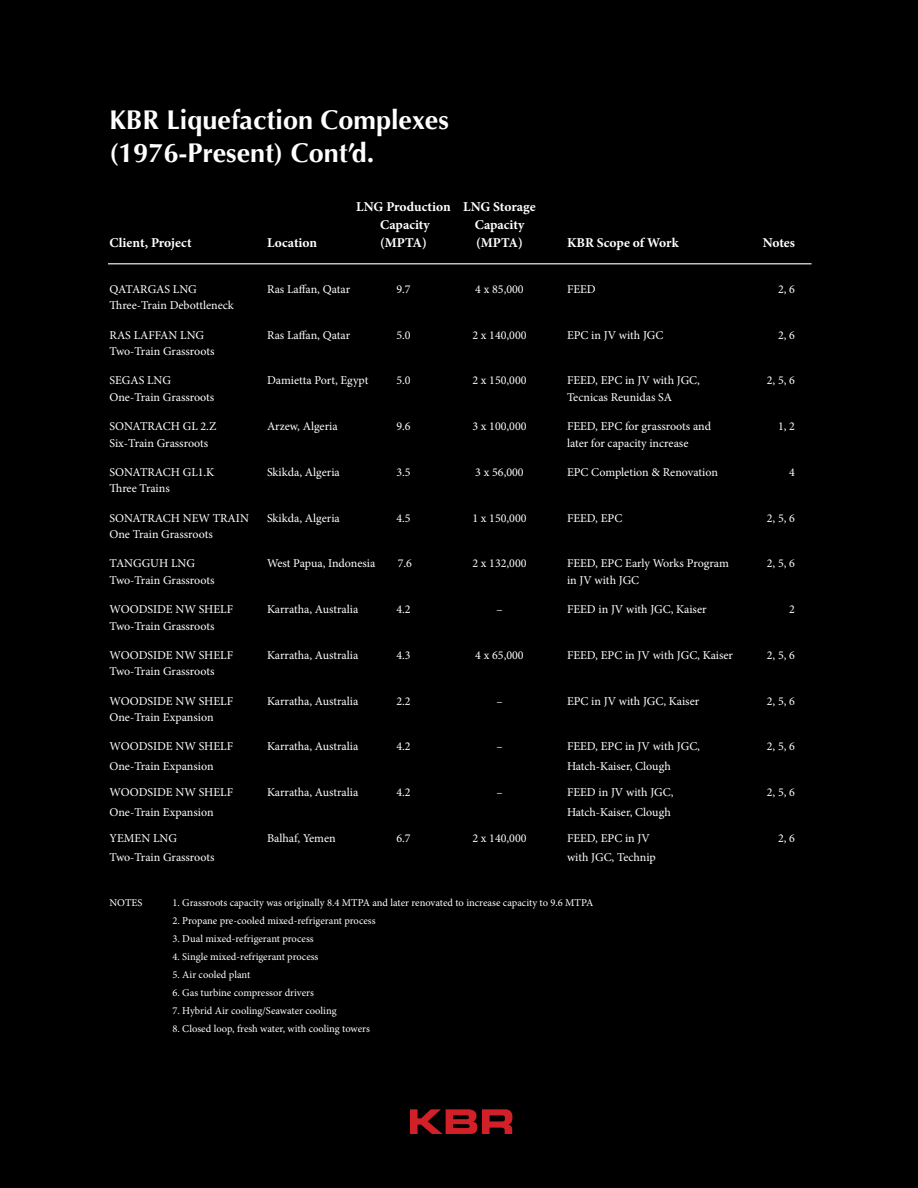
<style>
.page{position:relative;width:918px;height:1188px;background:#000}
.page>*{position:absolute;margin:0;border:0;box-sizing:border-box;transform-origin:0 0}
.t1{font:700 27px/32.4px "Optima LT";color:#fff}
.t2{font:700 13.5px/18px "Minion Pro";color:#fff}
.t3{font:12px "Minion Pro";color:#fff}
.t4{font:10.5px "Minion Pro";color:#fff}
</style>
<div class="page">
<svg style="left:410px;top:1109px;width:102px;height:25px"></svg>
<hr style="left:108px;top:263px;width:704px;height:1px;background:#fff">
<h1 class="t1" style="left:110px;top:104px;width:341px">KBR Liquefaction Complexes (1976-Present) Cont’d.</h1>
<p class="t2" style="left:380px;top:198px;width:157px;text-indent:-24px">LNG Production LNG Storage<br>Capacity</p>
<p class="t2" style="left:475px;top:216px;width:51px">Capacity</p>
<p class="t2" style="left:110px;top:234px;width:84px">Client, Project</p>
<p class="t2" style="left:267px;top:234px;width:52px">Location</p>
<p class="t2" style="left:380px;top:234px;width:48px">(MPTA)</p>
<p class="t2" style="left:476px;top:234px;width:48px">(MPTA)</p>
<p class="t2" style="left:567px;top:234px;width:113px">KBR Scope of Work</p>
<p class="t2" style="left:763px;top:234px;width:34px">Notes</p>
<p class="t3" style="left:110px;top:281px;width:89px">QATARGAS LNG</p>
<p class="t3" style="left:267px;top:281px;width:85px">Ras Laffan, Qatar</p>
<p class="t3" style="left:396px;top:281px;width:16px">9.7</p>
<p class="t3" style="left:475px;top:281px;width:50px">4 x 85,000</p>
<p class="t3" style="left:567px;top:281px;width:30px">FEED</p>
<p class="t3" style="left:778px;top:281px;width:18px">2, 6</p>
<p class="t3" style="left:110px;top:297px;width:126px">Three-Train Debottleneck</p>
<p class="t3" style="left:110px;top:327px;width:96px">RAS LAFFAN LNG</p>
<p class="t3" style="left:267px;top:327px;width:85px">Ras Laffan, Qatar</p>
<p class="t3" style="left:396px;top:327px;width:16px">5.0</p>
<p class="t3" style="left:472px;top:327px;width:56px">2 x 140,000</p>
<p class="t3" style="left:567px;top:327px;width:98px">EPC in JV with JGC</p>
<p class="t3" style="left:778px;top:327px;width:18px">2, 6</p>
<p class="t3" style="left:110px;top:343px;width:107px">Two-Train Grassroots</p>
<p class="t3" style="left:110px;top:372px;width:63px">SEGAS LNG</p>
<p class="t3" style="left:267px;top:372px;width:103px">Damietta Port, Egypt</p>
<p class="t3" style="left:396px;top:372px;width:16px">5.0</p>
<p class="t3" style="left:472px;top:372px;width:56px">2 x 150,000</p>
<p class="t3" style="left:567px;top:372px;width:135px">FEED, EPC in JV with JGC,</p>
<p class="t3" style="left:767px;top:372px;width:30px">2, 5, 6</p>
<p class="t3" style="left:110px;top:389px;width:106px">One-Train Grassroots</p>
<p class="t3" style="left:567px;top:389px;width:107px">Tecnicas Reunidas SA</p>
<p class="t3" style="left:110px;top:418px;width:108px">SONATRACH GL 2.Z</p>
<p class="t3" style="left:267px;top:418px;width:72px">Arzew, Algeria</p>
<p class="t3" style="left:396px;top:418px;width:16px">9.6</p>
<p class="t3" style="left:472px;top:418px;width:56px">3 x 100,000</p>
<p class="t3" style="left:567px;top:418px;width:146px">FEED, EPC for grassroots and</p>
<p class="t3" style="left:778px;top:418px;width:18px">1, 2</p>
<p class="t3" style="left:110px;top:435px;width:100px">Six-Train Grassroots</p>
<p class="t3" style="left:567px;top:435px;width:123px">later for capacity increase</p>
<p class="t3" style="left:110px;top:464px;width:106px">SONATRACH GL1.K</p>
<p class="t3" style="left:267px;top:464px;width:74px">Skikda, Algeria</p>
<p class="t3" style="left:396px;top:464px;width:16px">3.5</p>
<p class="t3" style="left:475px;top:464px;width:50px">3 x 56,000</p>
<p class="t3" style="left:567px;top:464px;width:152px">EPC Completion &amp; Renovation</p>
<p class="t3" style="left:789px;top:464px;width:7px">4</p>
<p class="t3" style="left:110px;top:480px;width:62px">Three Trains</p>
<p class="t3" style="left:110px;top:510px;width:141px">SONATRACH NEW TRAIN</p>
<p class="t3" style="left:267px;top:510px;width:74px">Skikda, Algeria</p>
<p class="t3" style="left:396px;top:510px;width:16px">4.5</p>
<p class="t3" style="left:472px;top:510px;width:56px">1 x 150,000</p>
<p class="t3" style="left:567px;top:510px;width:57px">FEED, EPC</p>
<p class="t3" style="left:767px;top:510px;width:30px">2, 5, 6</p>
<p class="t3" style="left:110px;top:526px;width:105px">One Train Grassroots</p>
<p class="t3" style="left:110px;top:555px;width:87px">TANGGUH LNG</p>
<p class="t3" style="left:267px;top:555px;width:110px">West Papua, Indonesia</p>
<p class="t3" style="left:398px;top:555px;width:16px">7.6</p>
<p class="t3" style="left:472px;top:555px;width:56px">2 x 132,000</p>
<p class="t3" style="left:567px;top:555px;width:163px">FEED, EPC Early Works Program</p>
<p class="t3" style="left:767px;top:555px;width:30px">2, 5, 6</p>
<p class="t3" style="left:110px;top:572px;width:107px">Two-Train Grassroots</p>
<p class="t3" style="left:567px;top:572px;width:74px">in JV with JGC</p>
<p class="t3" style="left:110px;top:601px;width:125px">WOODSIDE NW SHELF</p>
<p class="t3" style="left:267px;top:601px;width:93px">Karratha, Australia</p>
<p class="t3" style="left:396px;top:601px;width:16px">4.2</p>
<p class="t3" style="left:496px;top:601px;width:8px">–</p>
<p class="t3" style="left:567px;top:601px;width:141px">FEED in JV with JGC, Kaiser</p>
<p class="t3" style="left:789px;top:601px;width:7px">2</p>
<p class="t3" style="left:110px;top:618px;width:107px">Two-Train Grassroots</p>
<p class="t3" style="left:110px;top:647px;width:125px">WOODSIDE NW SHELF</p>
<p class="t3" style="left:267px;top:647px;width:93px">Karratha, Australia</p>
<p class="t3" style="left:396px;top:647px;width:16px">4.3</p>
<p class="t3" style="left:475px;top:647px;width:50px">4 x 65,000</p>
<p class="t3" style="left:567px;top:647px;width:168px">FEED, EPC in JV with JGC, Kaiser</p>
<p class="t3" style="left:767px;top:647px;width:30px">2, 5, 6</p>
<p class="t3" style="left:110px;top:664px;width:107px">Two-Train Grassroots</p>
<p class="t3" style="left:110px;top:693px;width:125px">WOODSIDE NW SHELF</p>
<p class="t3" style="left:267px;top:693px;width:93px">Karratha, Australia</p>
<p class="t3" style="left:396px;top:693px;width:16px">2.2</p>
<p class="t3" style="left:496px;top:693px;width:8px">–</p>
<p class="t3" style="left:567px;top:693px;width:134px">EPC in JV with JGC, Kaiser</p>
<p class="t3" style="left:767px;top:693px;width:30px">2, 5, 6</p>
<p class="t3" style="left:110px;top:709px;width:106px">One-Train Expansion</p>
<p class="t3" style="left:110px;top:739px;width:125px">WOODSIDE NW SHELF</p>
<p class="t3" style="left:267px;top:739px;width:93px">Karratha, Australia</p>
<p class="t3" style="left:396px;top:739px;width:16px">4.2</p>
<p class="t3" style="left:496px;top:739px;width:8px">–</p>
<p class="t3" style="left:567px;top:739px;width:135px">FEED, EPC in JV with JGC,</p>
<p class="t3" style="left:767px;top:739px;width:30px">2, 5, 6</p>
<p class="t3" style="left:110px;top:758px;width:106px">One-Train Expansion</p>
<p class="t3" style="left:567px;top:758px;width:105px">Hatch-Kaiser, Clough</p>
<p class="t3" style="left:110px;top:784px;width:125px">WOODSIDE NW SHELF</p>
<p class="t3" style="left:267px;top:784px;width:93px">Karratha, Australia</p>
<p class="t3" style="left:396px;top:784px;width:16px">4.2</p>
<p class="t3" style="left:496px;top:784px;width:8px">–</p>
<p class="t3" style="left:567px;top:784px;width:108px">FEED in JV with JGC,</p>
<p class="t3" style="left:767px;top:784px;width:30px">2, 5, 6</p>
<p class="t3" style="left:110px;top:804px;width:106px">One-Train Expansion</p>
<p class="t3" style="left:567px;top:804px;width:105px">Hatch-Kaiser, Clough</p>
<p class="t3" style="left:110px;top:830px;width:69px">YEMEN LNG</p>
<p class="t3" style="left:267px;top:830px;width:70px">Balhaf, Yemen</p>
<p class="t3" style="left:396px;top:830px;width:16px">6.7</p>
<p class="t3" style="left:472px;top:830px;width:56px">2 x 140,000</p>
<p class="t3" style="left:567px;top:830px;width:84px">FEED, EPC in JV</p>
<p class="t3" style="left:778px;top:830px;width:18px">2, 6</p>
<p class="t3" style="left:110px;top:850px;width:107px">Two-Train Grassroots</p>
<p class="t3" style="left:567px;top:850px;width:90px">with JGC, Technip</p>
<p class="t4" style="left:110px;top:895px;width:34px">NOTES</p>
<p class="t4" style="left:172px;top:895px;width:422px">1. Grassroots capacity was originally 8.4 MTPA and later renovated to increase capacity to 9.6 MTPA</p>
<p class="t4" style="left:172px;top:913px;width:205px">2. Propane pre-cooled mixed-refrigerant process</p>
<p class="t4" style="left:172px;top:931px;width:143px">3. Dual mixed-refrigerant process</p>
<p class="t4" style="left:172px;top:949px;width:147px">4. Single mixed-refrigerant process</p>
<p class="t4" style="left:172px;top:967px;width:79px">5. Air cooled plant</p>
<p class="t4" style="left:172px;top:985px;width:143px">6. Gas turbine compressor drivers</p>
<p class="t4" style="left:172px;top:1003px;width:166px">7. Hybrid Air cooling/Seawater cooling</p>
<p class="t4" style="left:172px;top:1021px;width:199px">8. Closed loop, fresh water, with cooling towers</p>
</div>
